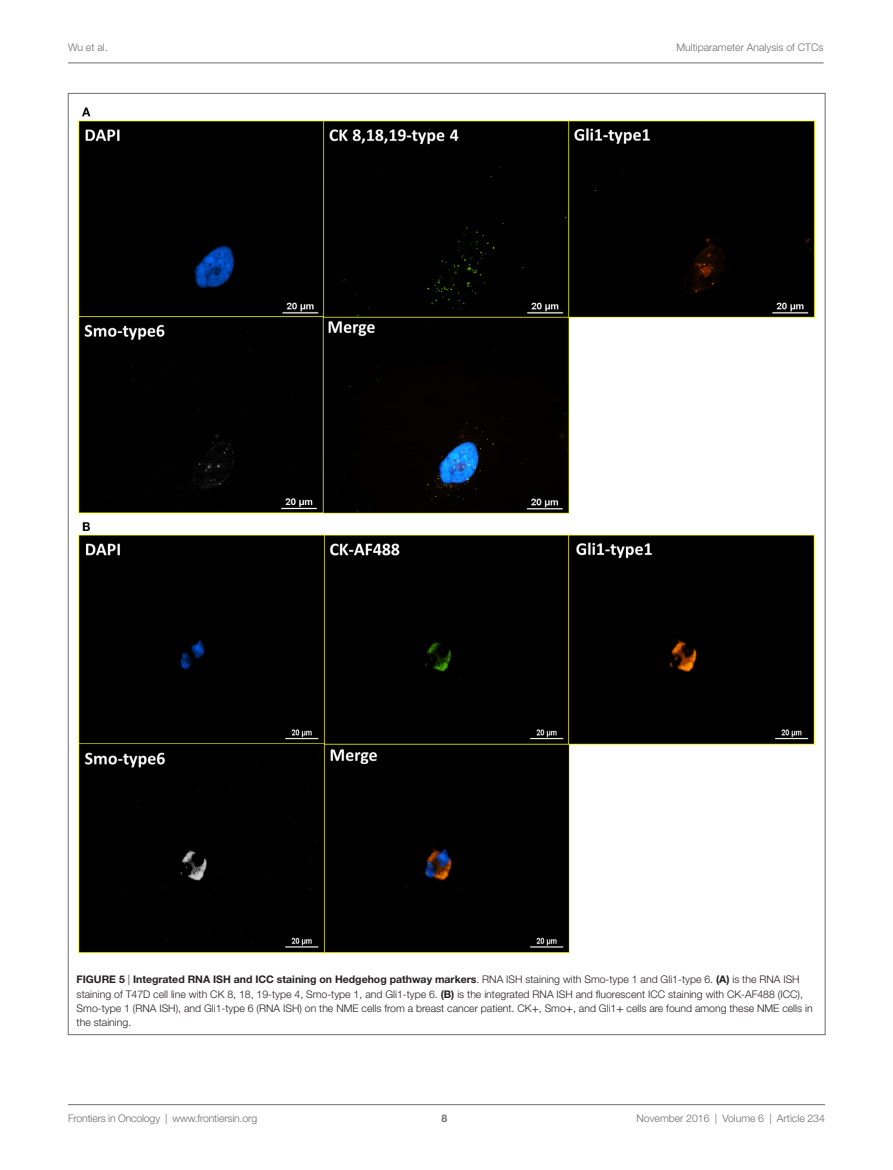
<style>
.page{position:relative;width:893px;height:1170px;background:#fff}
.page>*{position:absolute;margin:0;border:0;box-sizing:border-box;transform-origin:0 0}
.t1{font:300 10.5px/14.2px "Helvetica Neue LT Std";color:#231f20}
.t2{font:300 10.5px "Helvetica Neue LT Std";color:#6c6d70}
.t3{font:700 10.5px "Helvetica Neue LT Std";color:#231f20}
.t4{font:700 10.5px "Helvetica Neue LT Std";color:#6c6d70}
.s1{font-weight:300}
.s2{font-weight:700}
.s3{font-family:"STIX General";font-weight:400}
</style>
<div class="page">
<img style="left:78px;top:107px;width:738px;height:846px">
<hr style="left:68px;top:63px;width:756px;height:1px;background:#6c6d70">
<hr style="left:68px;top:1104px;width:757px;height:1px;background:#6c6d70">
<p class="t2" style="left:68px;top:41px;width:41px">Wu et al.</p>
<p class="t2" style="left:676px;top:41px;width:149px">Multiparameter Analysis of CTCs</p>
<p class="t3" style="left:77px;top:973px;width:120px">FIG URE 5 <span class="s1">|</span> Integrated RNA</p>
<p class="t3" style="left:213px;top:973px;width:7px">ISH</p>
<p class="t3" style="left:234px;top:973px;width:29px">and ICC</p>
<p class="t1" style="left:77px;top:972px;width:738px;text-indent:200px"><span class="s2">staining on Hedgehog pathway markers</span>. RNA ISH staining with Smo-type 1 and Gli1-type 6. <span class="s2">(A)</span> is the RNA ISH staining of T47D cell line with CK 8, 18, 19-type 4, Smo-type 1, and Gli1-type 6. <span class="s2">(B)</span> is the integrated RNA ISH and fluorescent ICC staining with CK-AF488 (ICC), Smo-type 1 (RNA ISH), and Gli1-type 6 (RNA ISH) on the NME cells from a breast cancer patient. CK<span class="s3">+</span>, Smo<span class="s3">+</span>, and Gli1<span class="s3">+</span> cells are found among these NME cells in the staining.</p>
<p class="t2" style="left:68px;top:1111px;width:191px">Frontiers in Oncology | www.frontiersin.org</p>
<p class="t2" style="left:636px;top:1111px;width:190px">November 2016 | Volume 6 | Article 234</p>
<p class="t4" style="left:441px;top:1111px;width:7px">8</p>
</div>
